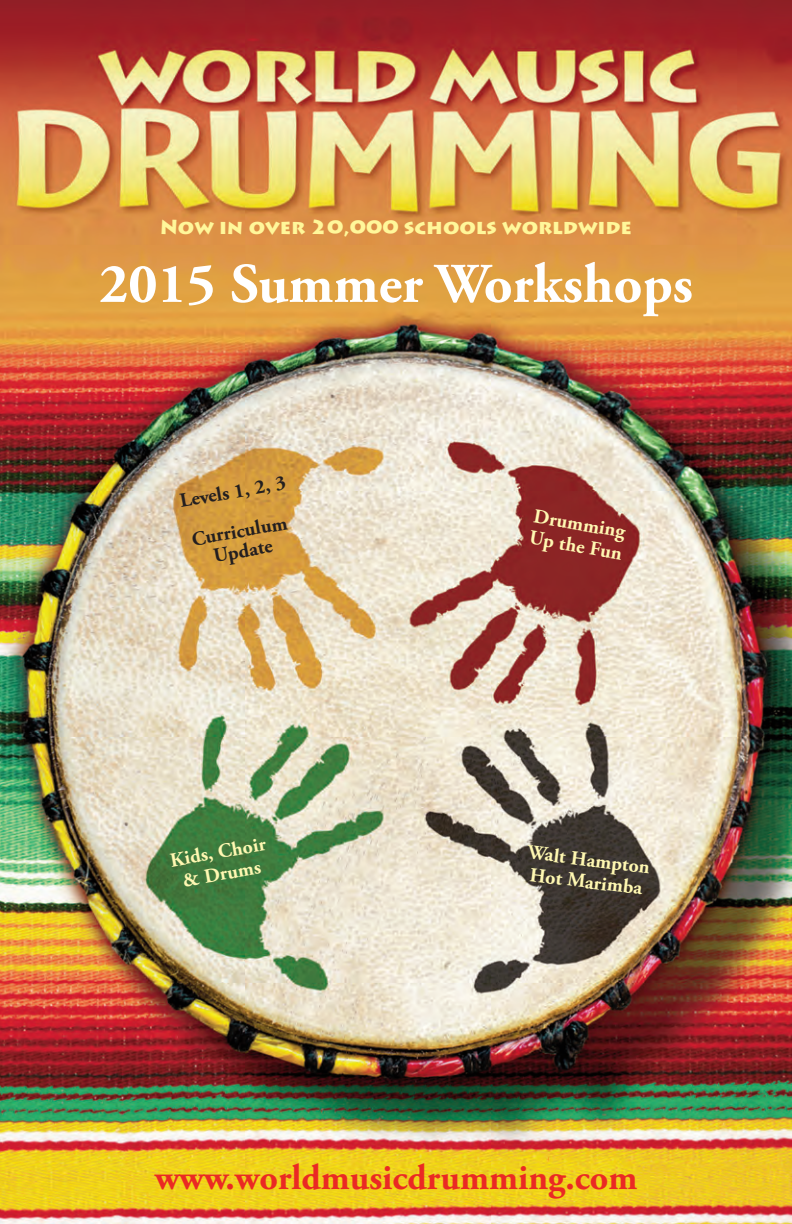
<style>
.page{position:relative;width:792px;height:1224px;background:#fff}
.page>*{position:absolute;margin:0;border:0;box-sizing:border-box;transform-origin:0 0}
.t1{font:700 56px "Adobe Garamond Pro";color:#fff}
.t2{font:700 36px "Adobe Garamond Pro";color:#ea2924}
.t3{font:700 20px/22px "Adobe Garamond Pro";color:#fff8b2}
.t4{font:900 20px "Lithos Pro";color:#fff79a}
.t5{font:700 20px/40px "Adobe Garamond Pro";color:#231f20}
</style>
<div class="page">
<img style="left:0;top:0;width:792px;height:1224px">
<p class="t4" style="left:160px;top:215px;width:473px">Now in over 20,000 schools worldwide</p>
<h1 class="t1" style="left:99px;top:262px;width:595px">2015 Summer Workshops</h1>
<p class="t5" style="left:177px;top:483px;width:109px;rotate:-10deg">Levels 1, 2, 3<br>Curriculum</p>
<p class="t5" style="left:211px;top:538px;width:61px;rotate:-10deg">Update</p>
<p class="t3" style="left:535px;top:506px;width:95px;rotate:10deg">Drumming<br>Up the Fun</p>
<p class="t3" style="left:169px;top:851px;width:98px;text-align:center;rotate:-10deg">Kids, Choir &amp; Drums</p>
<p class="t3" style="left:529px;top:843px;width:125px;rotate:7deg">Walt Hampton<br>Hot Marimba</p>
<h2 class="t2" style="left:155px;top:1163px;width:484px">www.worldmusicdrumming.com</h2>
</div>
